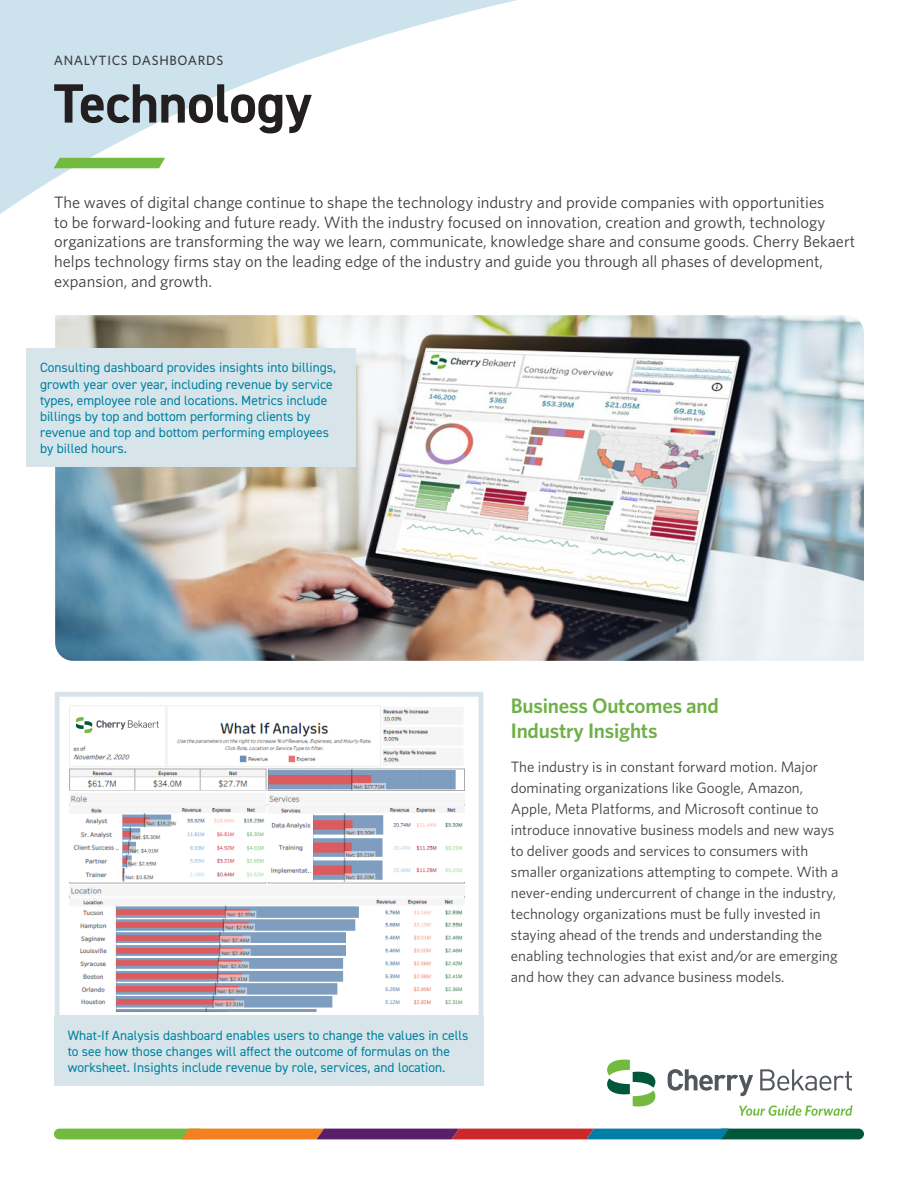
<style>
.page{position:relative;width:918px;height:1188px;background:#fff}
.page>*{position:absolute;margin:0;border:0;box-sizing:border-box;transform-origin:0 0}
.t1{font:700 55.5px "DIN2014";letter-spacing:-.01em;color:#231f20}
.t2{font:600 21px/25.2px "Whitney";letter-spacing:-.01em;color:#6fb048}
.t3{font:16.5px/19.8px "Whitney";color:#3e3e3f}
.t4{font:15px/21px "Whitney";color:#3e3e3f}
.t5{font:13.5px/16.2px "DIN2014";color:#00819f}
.t6{font:500 13.5px "Whitney";letter-spacing:.05em;color:#3e3e3f}
</style>
<div class="page">
<svg style="left:0;top:0;width:517px;height:214px"></svg>
<svg style="left:668px;top:1069px;width:85px;height:27px"></svg>
<svg style="left:760px;top:1069px;width:92px;height:22px"></svg>
<svg style="left:607px;top:1059px;width:48px;height:48px"></svg>
<svg style="left:739px;top:1105px;width:114px;height:11px"></svg>
<img style="left:55px;top:315px;width:809px;height:346px">
<svg style="left:54px;top:158px;width:111px;height:10px"></svg>
<div style="left:717px;top:1129px;width:147px;height:10px;background:#01573c;border-radius:5px"></div>
<div style="left:54px;top:1129px;width:150px;height:10px;background:#72ba40;border-radius:5px"></div>
<svg style="left:182px;top:1129px;width:547px;height:10px;background:#855256"></svg>
<div style="left:27px;top:348px;width:329px;height:119px;background:#d7e5eb"></div>
<div style="left:54px;top:1016px;width:429px;height:70px;background:#d7e5eb"></div>
<div style="left:55px;top:692px;width:428px;height:328px;border:5px solid #d7e5eb"></div>
<img style="left:60px;top:700px;width:405px;height:311px">
<div style="left:75px;top:712px;width:87px;height:23px;background:#fff"></div>
<svg style="left:76px;top:717px;width:83px;height:16px"></svg>
<p class="t6" style="left:54px;top:52px;width:171px">ANALYTICS DASHBOARDS</p>
<h1 class="t1" style="left:54px;top:67px;width:260px">Technology</h1>
<p class="t3" style="left:54px;top:192px;width:803px">The waves of digital change continue to shape the technology industry and provide companies with opportunities<br>to be forward-looking and future ready. With the industry focused on innovation, creation and growth, technology organizations are transforming the way we learn, communicate, knowledge share and consume goods. Cherry Bekaert helps technology firms stay on the leading edge of the industry and guide you through all phases of development, expansion, and growth.</p>
<p class="t5" style="left:40px;top:359px;width:298px">Consulting dashboard provides insights into billings, growth year over year, including revenue by service types, employee role and locations. Metrics include billings by top and bottom performing clients by revenue and top and bottom performing employees by billed hours.</p>
<p class="t5" style="left:68px;top:1027px;width:402px">What-If Analysis dashboard enables users to change the values in cells to see how those changes will affect the outcome of formulas on the worksheet. Insights include revenue by role, services, and location.</p>
<h2 class="t2" style="left:511px;top:692px;width:210px">Business Outcomes and<br>Industry Insights</h2>
<p class="t4" style="left:511px;top:756px;width:329px">The industry is in constant forward motion. Major dominating organizations like Google, Amazon, Apple, Meta Platforms, and Microsoft continue to introduce innovative business models and new ways to deliver goods and services to consumers with smaller organizations attempting to compete. With a never-ending undercurrent of change in the industry, technology organizations must be fully invested in staying ahead of the trends and understanding the enabling technologies that exist and/or are emerging and how they can advance business models.</p>
</div>
